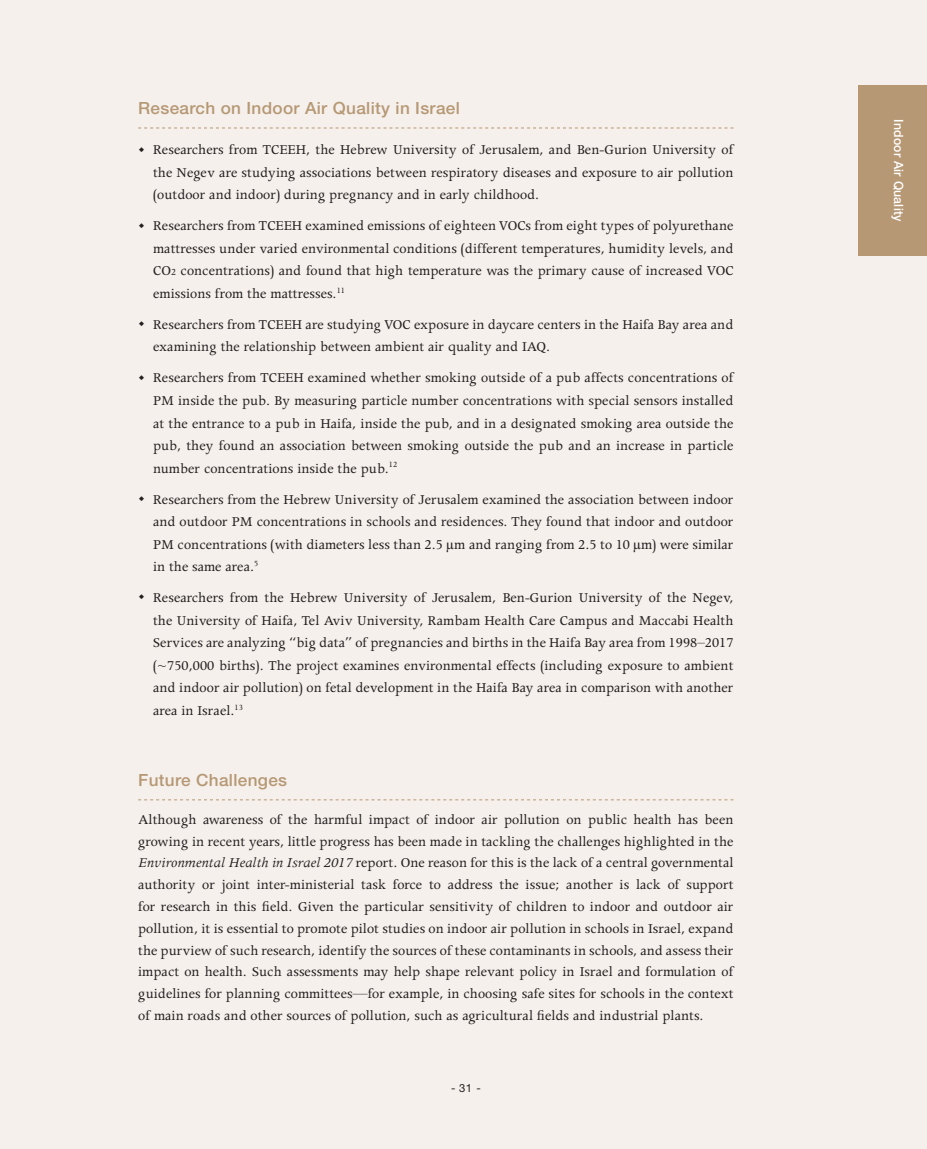
<style>
.page{position:relative;width:927px;height:1149px;background:#fff}
.page>*{position:absolute;margin:0;border:0;box-sizing:border-box;transform-origin:0 0}
.כותרת_משנה_אנגלית{font:500 16.8px "Helvetica Neue";letter-spacing:.02em;color:#b69875}
.טקסט_רץ_אנגלית{font:15.3px/22.5px "Apollo";letter-spacing:.005em;color:#231f20;text-align:justify}
.t1{font:500 12.75px "Helvetica Neue";letter-spacing:.02em;color:#fff;scale:.96 1}
.t2{font:11.25px "Helvetica Neue";color:#231f20}
.s1{font-size:10.5px}
.s2{font-style:italic}
</style>
<div class="page">
<div style="left:0;top:0;width:927px;height:1148px;background:#f5f0eb"></div>
<div style="left:858px;top:85px;width:69px;height:170px;background:#b69875"></div>
<svg style="left:138px;top:128px;width:595px;height:1px"></svg>
<svg style="left:138px;top:799px;width:595px;height:1px"></svg>
<p class="כותרת_משנה_אנגלית" style="left:138px;top:98px;width:323px">Research on Indoor Air Quality in Israel</p>
<p class="טקסט_רץ_אנגלית" style="left:153px;top:139px;width:582px">Researchers from TCEEH, the Hebrew University of Jerusalem, and Ben-Gurion University of the Negev are studying associations between respiratory diseases and exposure to air pollution (outdoor and indoor) during pregnancy and in early childhood.</p>
<p class="טקסט_רץ_אנגלית" style="left:153px;top:215px;width:582px">Researchers from TCEEH examined emissions of eighteen VOCs from eight types of polyurethane mattresses under varied environmental conditions (different temperatures, humidity levels, and CO<span class="s1">2</span> concentrations) and found that high temperature was the primary cause of increased VOC emissions from the mattresses.<sup>11</sup></p>
<p class="טקסט_רץ_אנגלית" style="left:153px;top:313px;width:582px">Researchers from TCEEH are studying VOC exposure in daycare centers in the Haifa Bay area and examining the relationship between ambient air quality and IAQ.</p>
<p class="טקסט_רץ_אנגלית" style="left:153px;top:367px;width:582px">Researchers from TCEEH examined whether smoking outside of a pub affects concentrations of PM inside the pub. By measuring particle number concentrations with special sensors installed at the entrance to a pub in Haifa, inside the pub, and in a designated smoking area outside the pub, they found an association between smoking outside the pub and an increase in particle number concentrations inside the pub.<sup>12</sup></p>
<p class="טקסט_רץ_אנגלית" style="left:153px;top:488px;width:582px">Researchers from the Hebrew University of Jerusalem examined the association between indoor and outdoor PM concentrations in schools and residences. They found that indoor and outdoor PM concentrations (with diameters less than 2.5 µm and ranging from 2.5 to 10 µm) were similar in the same area.<sup>5</sup></p>
<p class="טקסט_רץ_אנגלית" style="left:153px;top:586px;width:582px">Researchers from the Hebrew University of Jerusalem, Ben-Gurion University of the Negev, the University of Haifa, Tel Aviv University, Rambam Health Care Campus and Maccabi Health Services are analyzing “big data” of pregnancies and births in the Haifa Bay area from 1998–2017 (~750,000 births). The project examines environmental effects (including exposure to ambient and indoor air pollution) on fetal development in the Haifa Bay area in comparison with another area in Israel.<sup>13</sup></p>
<p class="כותרת_משנה_אנגלית" style="left:138px;top:770px;width:150px">Future Challenges</p>
<p class="טקסט_רץ_אנגלית" style="left:138px;top:808px;width:597px;line-height:21.8px">Although awareness of the harmful impact of indoor air pollution on public health has been growing in recent years, little progress has been made in tackling the challenges highlighted in the <span class="s2">Environmental Health in Israel 2017</span> report. One reason for this is the lack of a central governmental authority or joint inter-ministerial task force to address the issue; another is lack of support for research in this field. Given the particular sensitivity of children to indoor and outdoor air pollution, it is essential to promote pilot studies on indoor air pollution in schools in Israel, expand the purview of such research, identify the sources of these contaminants in schools, and assess their impact on health. Such assessments may help shape relevant policy in Israel and formulation of guidelines for planning committees—for example, in choosing safe sites for schools in the context of main roads and other sources of pollution, such as agricultural fields and industrial plants.</p>
<p class="t2" style="left:451px;top:1080px;width:31px">- 31 -</p>
<p class="t1" style="left:906px;top:119px;width:108px;rotate:90deg">Indoor Air Quality</p>
</div>
